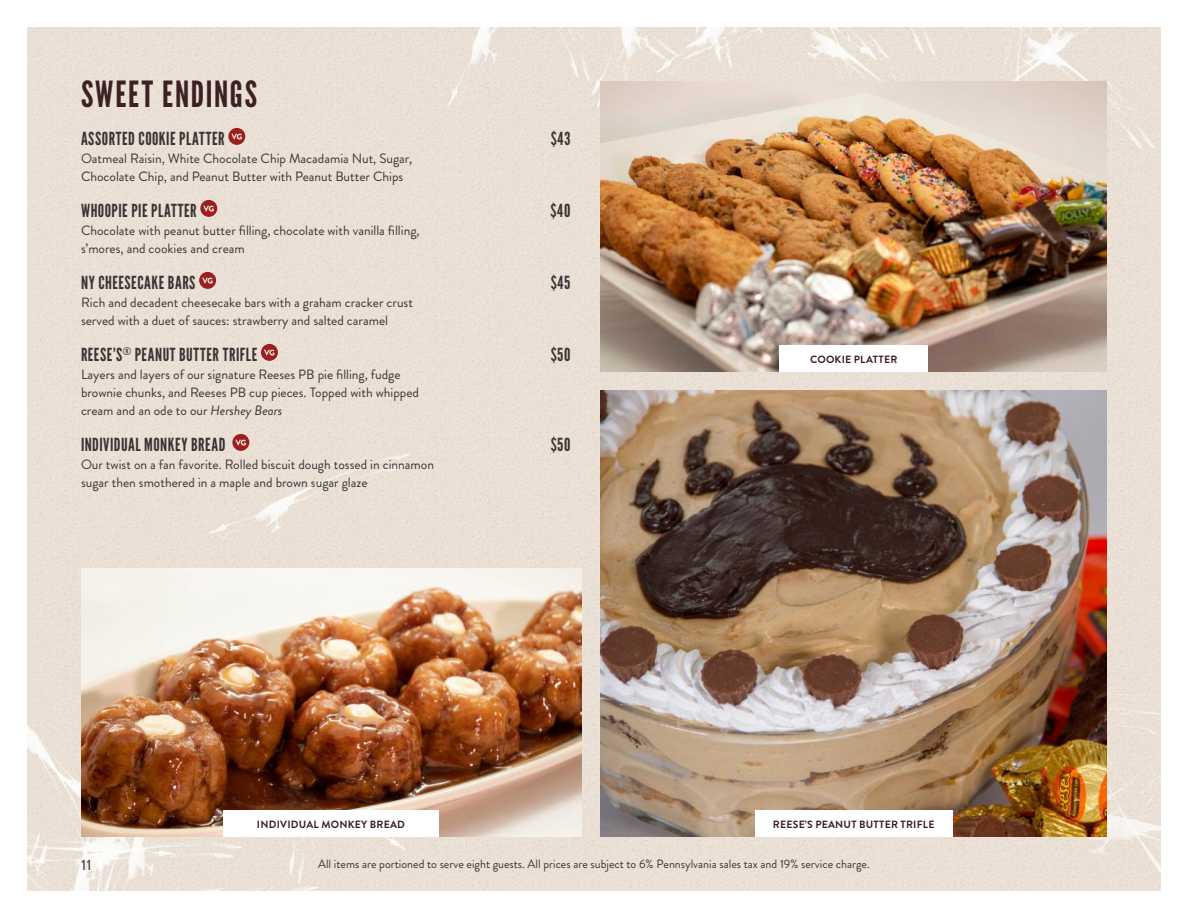
<style>
.page{position:relative;width:1188px;height:918px;background:#fff}
.page>*{position:absolute;margin:0;border:0;box-sizing:border-box;transform-origin:0 0}
.t1{font:36px "League Gothic";letter-spacing:.05em;color:#3d2024}
.t2{font:18px "League Gothic";letter-spacing:.03em;color:#393535}
.t3{font:500 15px "Brandon Grotesque";color:#4e4b4c}
.t4{font:13.5px/18px "Brandon Grotesque";color:#393535}
.t5{font:12px "Brandon Grotesque";color:#393535}
.t6{font:700 10.5px "Brandon Grotesque";letter-spacing:.02em;color:#3d2024}
.s1{font-style:italic}
</style>
<div class="page">
<div style="left:27px;top:27px;width:1134px;height:864px;background:#eae0d6"></div>
<svg style="left:228px;top:128px;width:17px;height:17px"></svg>
<svg style="left:200px;top:200px;width:17px;height:17px"></svg>
<svg style="left:199px;top:272px;width:17px;height:17px"></svg>
<svg style="left:261px;top:344px;width:17px;height:17px"></svg>
<svg style="left:232px;top:434px;width:17px;height:17px"></svg>
<img style="left:81px;top:568px;width:500px;height:268px">
<img style="left:600px;top:81px;width:507px;height:291px">
<img style="left:600px;top:390px;width:507px;height:446px">
<div style="left:779px;top:346px;width:149px;height:26px;background:#fff"></div>
<div style="left:755px;top:811px;width:198px;height:26px;background:#fff"></div>
<div style="left:223px;top:811px;width:216px;height:26px;background:#fff"></div>
<h1 class="t1" style="left:81px;top:74px;width:178px">SWEET ENDINGS</h1>
<h2 class="t2" style="left:81px;top:128px;width:145px">ASSORTED COOKIE PLATTER</h2>
<h2 class="t2" style="left:551px;top:128px;width:21px">$43</h2>
<p class="t4" style="left:81px;top:149px;width:333px">Oatmeal Raisin, White Chocolate Chip Macadamia Nut, Sugar,<br>Chocolate Chip, and Peanut Butter with Peanut Butter Chips</p>
<h2 class="t2" style="left:81px;top:200px;width:117px">WHOOPIE PIE PLATTER</h2>
<h2 class="t2" style="left:550px;top:200px;width:21px">$40</h2>
<p class="t4" style="left:81px;top:221px;width:340px">Chocolate with peanut butter filling, chocolate with vanilla filling, s’mores, and cookies and cream</p>
<h2 class="t2" style="left:81px;top:272px;width:116px">NY CHEESECAKE BARS</h2>
<h2 class="t2" style="left:551px;top:272px;width:21px">$45</h2>
<p class="t4" style="left:81px;top:293px;width:334px">Rich and decadent cheesecake bars with a graham cracker crust served with a duet of sauces: strawberry and salted caramel</p>
<h2 class="t2" style="left:81px;top:344px;width:178px">REESE’S<sup>®</sup> PEANUT BUTTER TRIFLE</h2>
<h2 class="t2" style="left:551px;top:344px;width:21px">$50</h2>
<p class="t4" style="left:81px;top:365px;width:340px">Layers and layers of our signature Reeses PB pie filling, fudge brownie chunks, and Reeses PB cup pieces. Topped with whipped cream and an ode to our <span class="s1">Hershey Bears</span></p>
<h2 class="t2" style="left:81px;top:434px;width:146px">INDIVIDUAL MONKEY BREAD</h2>
<h2 class="t2" style="left:551px;top:434px;width:21px">$50</h2>
<p class="t4" style="left:81px;top:455px;width:355px">Our twist on a fan favorite. Rolled biscuit dough tossed in cinnamon sugar then smothered in a maple and brown sugar glaze</p>
<p class="t6" style="left:257px;top:817px;width:150px">INDIVIDUAL MONKEY BREAD</p>
<p class="t6" style="left:810px;top:352px;width:89px">COOKIE PLATTER</p>
<p class="t6" style="left:773px;top:817px;width:163px">REESE’S PEANUT BUTTER TRIFLE</p>
<p class="t3" style="left:81px;top:854px;width:12px">11</p>
<p class="t5" style="left:318px;top:856px;width:553px">All items are portioned to serve eight guests. All prices are subject to 6% Pennsylvania sales tax and 19% service charge.</p>
</div>
